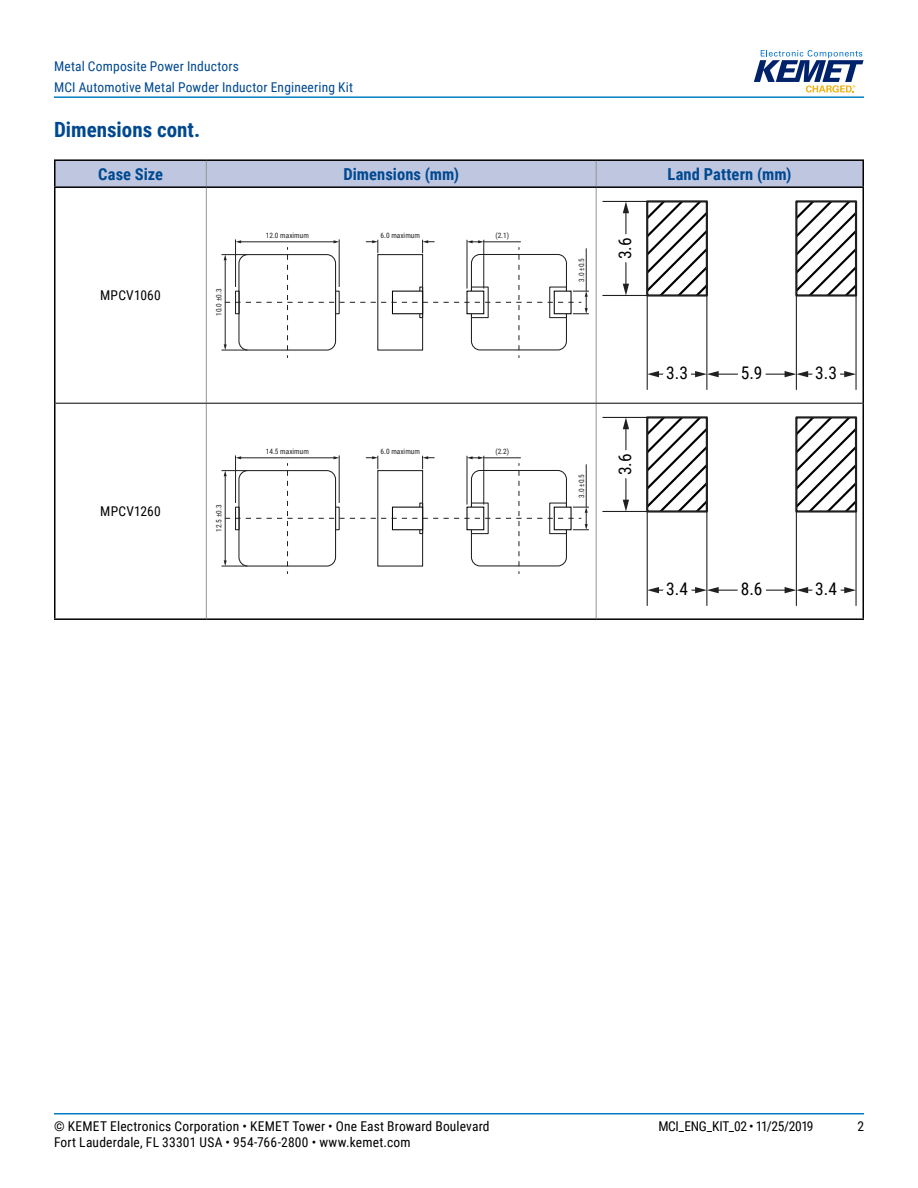
<style>
.page{position:relative;width:918px;height:1188px;background:#fff}
.page>*{position:absolute;margin:0;border:0;box-sizing:border-box;transform-origin:0 0}
.t1{font:700 21px "Roboto Condensed";color:#004990}
.t2{font:17.4px "Roboto Condensed";color:#000}
.t3{font:700 16.5px "Roboto Condensed";letter-spacing:.005em;color:#004990}
.t4{font:13.5px "Roboto Condensed";letter-spacing:.015em;color:#000}
.t5{font:13.5px/21px "Roboto Condensed";letter-spacing:.015em;color:#004990}
.t6{font:13.5px "Roboto Condensed";letter-spacing:-.025em;color:#000}
.t7{font:7.35px "Roboto Condensed";color:#221f20}
</style>
<div class="page">
<hr style="left:54px;top:1113px;width:810px;height:2px;background:#007dc3">
<hr style="left:54px;top:96px;width:810px;height:2px;background:#007dc3">
<svg style="left:754px;top:50px;width:110px;height:43px"></svg>
<div style="left:56px;top:161px;width:806px;height:25px;background:#bfc6e0"></div>
<hr style="left:206px;top:188px;width:1px;height:215px;background:#939598">
<hr style="left:596px;top:188px;width:1px;height:215px;background:#939598">
<hr style="left:206px;top:404px;width:1px;height:214px;background:#939598">
<hr style="left:596px;top:404px;width:1px;height:214px;background:#939598">
<hr style="left:54px;top:159px;width:152px;height:2px;background:#000">
<hr style="left:54px;top:161px;width:2px;height:25px;background:#000">
<hr style="left:206px;top:159px;width:390px;height:2px;background:#000">
<hr style="left:596px;top:159px;width:268px;height:2px;background:#000">
<hr style="left:862px;top:161px;width:2px;height:25px;background:#000">
<hr style="left:54px;top:186px;width:152px;height:2px;background:#000">
<hr style="left:54px;top:188px;width:2px;height:215px;background:#000">
<hr style="left:206px;top:186px;width:390px;height:2px;background:#000">
<hr style="left:596px;top:186px;width:268px;height:2px;background:#000">
<hr style="left:862px;top:188px;width:2px;height:215px;background:#000">
<hr style="left:54px;top:403px;width:2px;height:215px;background:#000">
<hr style="left:862px;top:403px;width:2px;height:215px;background:#000">
<hr style="left:54px;top:618px;width:152px;height:2px;background:#000">
<hr style="left:206px;top:618px;width:390px;height:2px;background:#000">
<hr style="left:596px;top:618px;width:268px;height:2px;background:#000">
<hr style="left:56px;top:403px;width:150px;height:1px;background:#000">
<hr style="left:206px;top:403px;width:390px;height:1px;background:#000">
<hr style="left:596px;top:403px;width:266px;height:1px;background:#000">
<hr style="left:235px;top:239px;width:1px;height:48px;background:#221f20">
<hr style="left:339px;top:239px;width:1px;height:48px;background:#221f20">
<svg style="left:221px;top:240px;width:368px;height:118px"></svg>
<div style="left:646px;top:200px;width:62px;height:97px;border:2px solid #221f20"></div>
<hr style="left:647px;top:295px;width:1px;height:95px;background:#221f20">
<hr style="left:706px;top:295px;width:1px;height:95px;background:#221f20">
<hr style="left:717px;top:374px;width:70px;height:1px;background:#221f20">
<hr style="left:603px;top:295px;width:44px;height:1px;background:#221f20">
<hr style="left:603px;top:201px;width:44px;height:1px;background:#221f20">
<svg style="left:798px;top:203px;width:56px;height:91px"></svg>
<div style="left:795px;top:200px;width:62px;height:97px;border:2px solid #221f20"></div>
<hr style="left:855px;top:295px;width:2px;height:95px;background:#221f20">
<hr style="left:796px;top:295px;width:1px;height:95px;background:#221f20">
<svg style="left:606px;top:201px;width:101px;height:94px"></svg>
<svg style="left:647px;top:355px;width:72px;height:35px"></svg>
<svg style="left:731px;top:373px;width:42px;height:2px"></svg>
<svg style="left:785px;top:355px;width:71px;height:35px"></svg>
<hr style="left:235px;top:455px;width:1px;height:48px;background:#221f20">
<hr style="left:339px;top:455px;width:1px;height:48px;background:#221f20">
<svg style="left:221px;top:456px;width:368px;height:118px"></svg>
<div style="left:646px;top:416px;width:62px;height:97px;border:2px solid #221f20"></div>
<hr style="left:647px;top:511px;width:1px;height:95px;background:#221f20">
<hr style="left:706px;top:511px;width:1px;height:95px;background:#221f20">
<hr style="left:717px;top:590px;width:70px;height:1px;background:#221f20">
<hr style="left:603px;top:511px;width:44px;height:1px;background:#221f20">
<hr style="left:603px;top:417px;width:44px;height:1px;background:#221f20">
<svg style="left:798px;top:419px;width:56px;height:91px"></svg>
<div style="left:795px;top:416px;width:62px;height:97px;border:2px solid #221f20"></div>
<hr style="left:855px;top:511px;width:2px;height:95px;background:#221f20">
<hr style="left:796px;top:511px;width:1px;height:95px;background:#221f20">
<svg style="left:606px;top:417px;width:101px;height:94px"></svg>
<svg style="left:647px;top:571px;width:72px;height:35px"></svg>
<svg style="left:729px;top:589px;width:45px;height:2px"></svg>
<svg style="left:785px;top:571px;width:71px;height:35px"></svg>
<p class="t5" style="left:54px;top:55px;width:301px">Metal Composite Power Inductors<br>MCI Automotive Metal Powder Inductor Engineering Kit</p>
<h1 class="t1" style="left:54px;top:115px;width:148px">Dimensions cont.</h1>
<p class="t3" style="left:98px;top:162px;width:66px">Case Size</p>
<p class="t3" style="left:343px;top:162px;width:117px">Dimensions (mm)</p>
<p class="t3" style="left:668px;top:162px;width:125px">Land Pattern (mm)</p>
<p class="t4" style="left:100px;top:286px;width:62px">MPCV1060</p>
<p class="t4" style="left:100px;top:502px;width:62px">MPCV1260</p>
<p class="t7" style="left:214px;top:316px;width:29px;rotate:-90deg">10.0 ±0.3</p>
<p class="t7" style="left:266px;top:230px;width:45px">12.0 maximum</p>
<p class="t7" style="left:380px;top:230px;width:41px">6.0 maximum</p>
<p class="t7" style="left:495px;top:230px;width:15px">(2.1)</p>
<p class="t7" style="left:214px;top:532px;width:29px;rotate:-90deg">12.5 ±0.3</p>
<p class="t7" style="left:266px;top:446px;width:45px">14.5 maximum</p>
<p class="t7" style="left:380px;top:446px;width:41px">6.0 maximum</p>
<p class="t7" style="left:495px;top:446px;width:15px">(2.2)</p>
<p class="t7" style="left:576px;top:282px;width:25px;rotate:-90deg">3.0 ±0.5</p>
<p class="t2" style="left:613px;top:259px;width:23px;rotate:-90deg">3.6</p>
<p class="t7" style="left:576px;top:498px;width:25px;rotate:-90deg">3.0 ±0.5</p>
<p class="t2" style="left:613px;top:475px;width:23px;rotate:-90deg">3.6</p>
<p class="t2" style="left:666px;top:361px;width:23px">3.3</p>
<p class="t2" style="left:741px;top:361px;width:23px">5.9</p>
<p class="t2" style="left:815px;top:361px;width:23px">3.3</p>
<p class="t2" style="left:666px;top:577px;width:23px">3.4</p>
<p class="t2" style="left:741px;top:577px;width:23px">8.6</p>
<p class="t2" style="left:815px;top:577px;width:23px">3.4</p>
<p class="t4" style="left:54px;top:1116px;width:437px">© KEMET Electronics Corporation • KEMET Tower • One East Broward Boulevard</p>
<p class="t6" style="left:658px;top:1116px;width:157px">MCI_ENG_KIT_02 • 11/25/2019</p>
<p class="t4" style="left:857px;top:1116px;width:8px">2</p>
<p class="t4" style="left:54px;top:1133px;width:358px">Fort Lauderdale, FL 33301 USA • 954-766-2800 • www.kemet.com</p>
</div>
